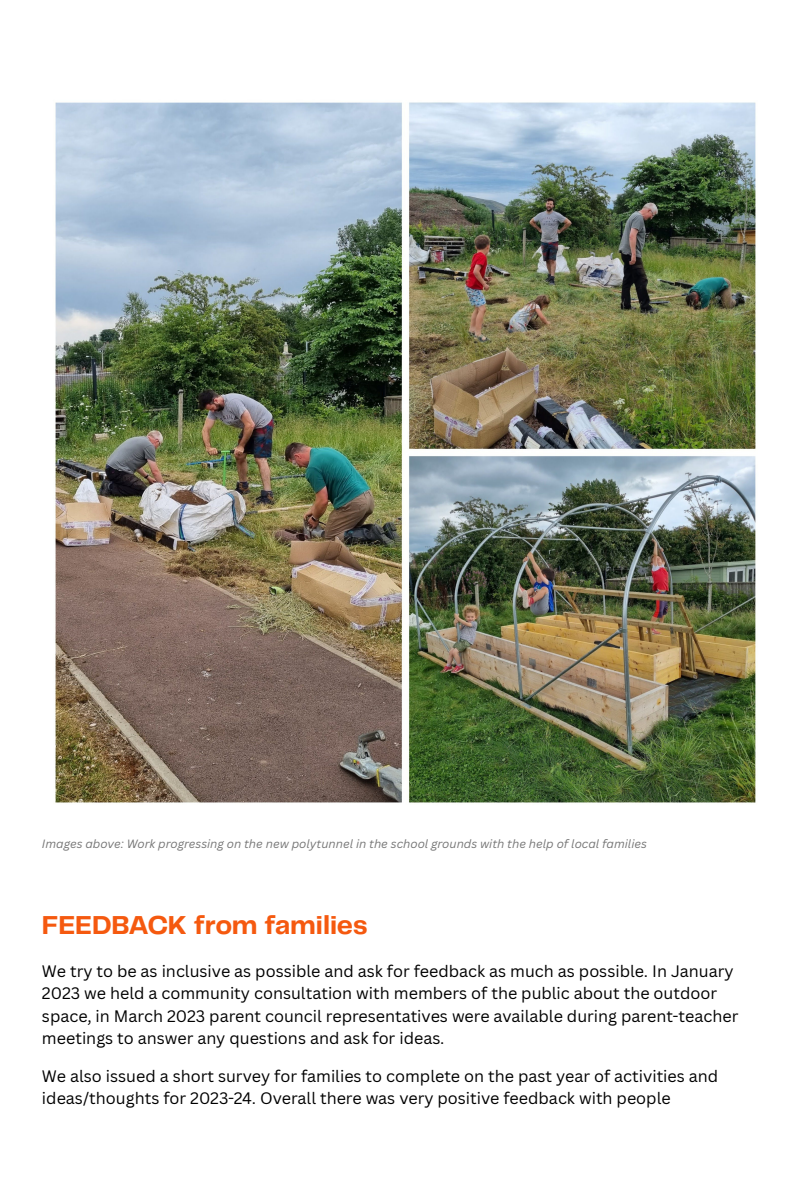
<style>
.page{position:relative;width:810px;height:1181px;background:#fff}
.page>*{position:absolute;margin:0;border:0;box-sizing:border-box;transform-origin:0 0}
.t1{font:700 27px "Telegraf";letter-spacing:-.01em;color:#f5590f}
.t2{font:16.2px/22.2px "Canva Sans";color:#000}
.t3{font:italic 11.7px "Canva Sans";color:#767676}
</style>
<div class="page">
<img style="left:55px;top:102px;width:701px;height:701px">
<p class="t3" style="left:42px;top:835px;width:607px">Images above: Work progressing on the new polytunnel in the school grounds with the help of local families</p>
<h1 class="t1" style="left:42px;top:913px;width:327px">FEEDBACK from families</h1>
<p class="t2" style="left:42px;top:959px;width:698px">We try to be as inclusive as possible and ask for feedback as much as possible. In January 2023 we held a community consultation with members of the public about the outdoor space, in March 2023 parent council representatives were available during parent-teacher meetings to answer any questions and ask for ideas.</p>
<p class="t2" style="left:42px;top:1064px;width:678px">We also issued a short survey for families to complete on the past year of activities and ideas/thoughts for 2023-24. Overall there was very positive feedback with people</p>
</div>
